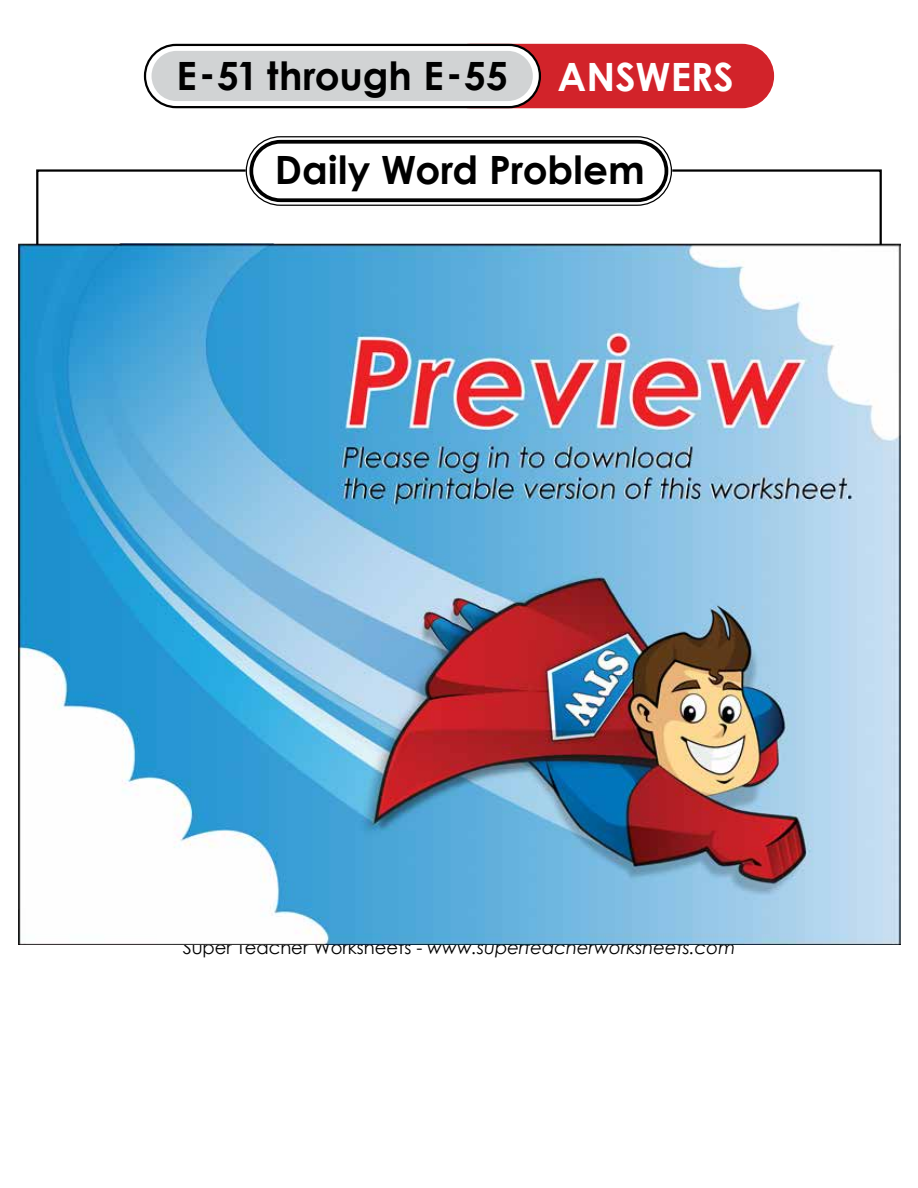
<style>
.page{position:relative;width:918px;height:1188px;background:#fff}
.page>*{position:absolute;margin:0;border:0;box-sizing:border-box;transform-origin:0 0}
.t1{font:700 39px "Century Gothic 2";color:#000}
.t2{font:700 39px "Century Gothic 2";color:#fff}
.t3{font:italic 18px "Century Gothic 2";color:#000}
.s1{font-style:normal}
</style>
<div class="page">
<div style="left:246px;top:136px;width:426px;height:70px;border:8px solid #fff;border-radius:31px"></div>
<div style="left:249px;top:140px;width:419px;height:62px;background:#fff;border-radius:31px"></div>
<div style="left:246px;top:136px;width:426px;height:70px;border:1px solid #000;border-radius:34px"></div>
<div style="left:249px;top:140px;width:419px;height:62px;border:4px solid #000;border-radius:29px"></div>
<div style="left:440px;top:45px;width:333px;height:62px;background:#d2232a;border-radius:31px"></div>
<div style="left:438px;top:44px;width:336px;height:64px;border:2px solid #d2232a;border-radius:31px"></div>
<div style="left:145px;top:45px;width:395px;height:62px;background:#fff;border-radius:31px"></div>
<div style="left:144px;top:44px;width:397px;height:64px;border:2px solid #000;border-radius:31px"></div>
<div style="left:152px;top:51px;width:381px;height:50px;background:#d1d3d4;border-radius:25px"></div>
<img style="left:18px;top:243px;width:882px;height:702px">
<h1 class="t1" style="left:177px;top:46px;width:333px">E-51 through E-55</h1>
<h1 class="t2" style="left:558px;top:47px;width:178px">ANSWERS</h1>
<h1 class="t1" style="left:275px;top:141px;width:372px">Daily Word Problem</h1>
<p class="t3" style="left:183px;top:935px;width:554px"><span class="s1">Super Teacher Worksheets -</span> www.superteacherworksheets.com</p>
</div>
